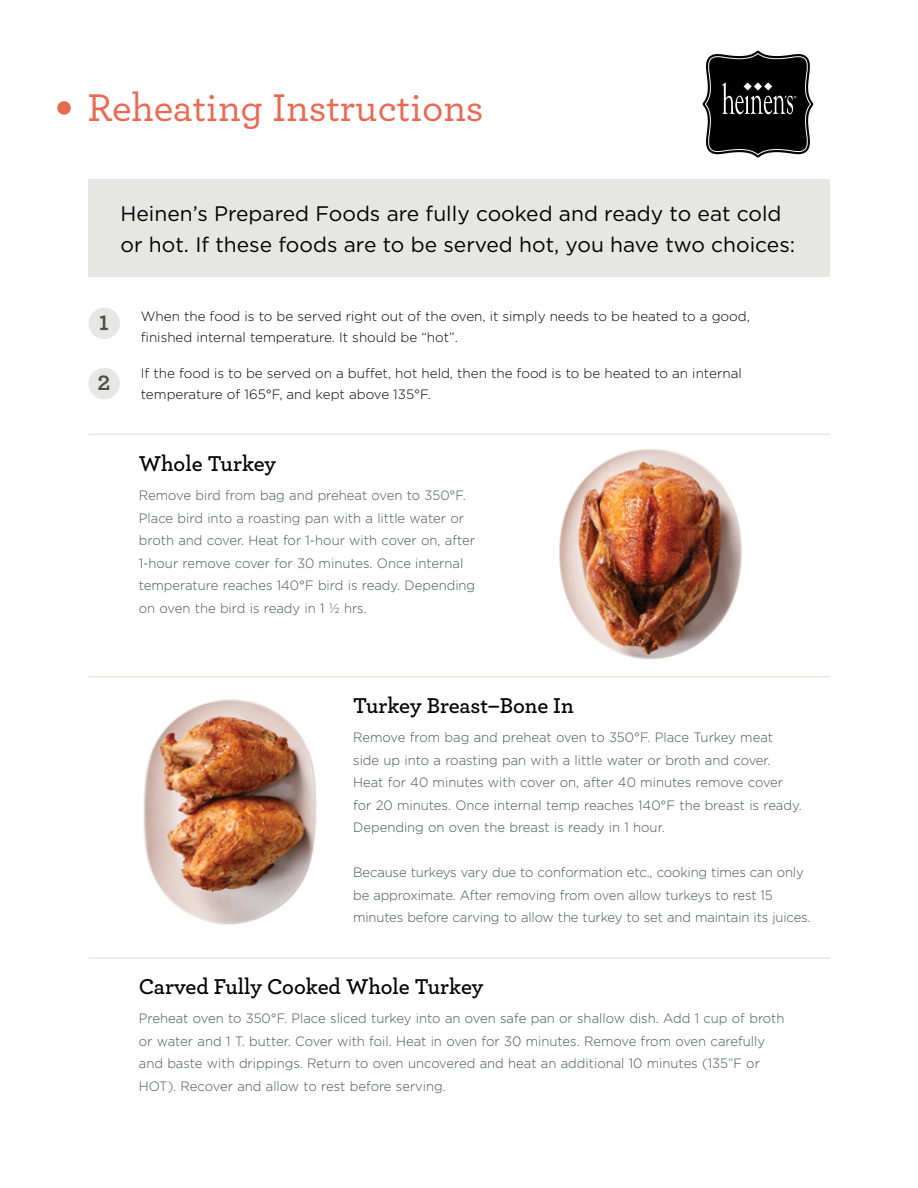
<style>
.page{position:relative;width:918px;height:1188px;background:#fff}
.page>*{position:absolute;margin:0;border:0;box-sizing:border-box;transform-origin:0 0}
.t1{font:500 40.5px "Archer";color:#e96952}
.t2{font:600 22.5px "Archer";color:#000}
.t3{font:700 21.9px "Archer";color:#4d4d4f}
.t4{font:21px/31.5px "Gotham";color:#000}
.t5{font:300 13.5px/22.5px "Gotham";color:#4b4f54}
.t6{font:300 13.5px/21px "Gotham";color:#000}
</style>
<div class="page">
<div style="left:89px;top:180px;width:741px;height:97px;background:#e6e6e5"></div>
<div style="left:57px;top:101px;width:14px;height:14px;background:#e96952;border-radius:50%"></div>
<div style="left:89px;top:308px;width:31px;height:31px;background:#e6e6e5;border-radius:50%"></div>
<div style="left:89px;top:368px;width:31px;height:31px;background:#e6e6e5;border-radius:50%"></div>
<img style="left:559px;top:449px;width:183px;height:211px">
<img style="left:143px;top:699px;width:174px;height:226px">
<hr style="left:88px;top:433px;width:742px;height:2px;background:#e6e6e5">
<hr style="left:88px;top:676px;width:742px;height:1px;background:#e6e6e5">
<hr style="left:88px;top:957px;width:742px;height:2px;background:#e6e6e5">
<svg style="left:702px;top:50px;width:112px;height:108px"></svg>
<h1 class="t1" style="left:87px;top:78px;width:398px">Reheating Instructions</h1>
<h3 class="t4" style="left:121px;top:197px;width:676px">Heinen’s Prepared Foods are fully cooked and ready to eat cold or hot. If these foods are to be served hot, you have two choices:</h3>
<h3 class="t3" style="left:99px;top:306px;width:11px">1</h3>
<h3 class="t3" style="left:98px;top:366px;width:14px">2</h3>
<p class="t6" style="left:141px;top:305px;width:611px">When the food is to be served right out of the oven, it simply needs to be heated to a good, finished internal temperature. It should be “hot”.</p>
<p class="t6" style="left:141px;top:362px;width:603px">If the food is to be served on a buffet, hot held, then the food is to be heated to an internal temperature of 165°F, and kept above 135°F.</p>
<h2 class="t2" style="left:139px;top:447px;width:139px">Whole Turkey</h2>
<p class="t5" style="left:139px;top:484px;width:338px">Remove bird from bag and preheat oven to 350°F.<br>Place bird into a roasting pan with a little water or broth and cover. Heat for 1-hour with cover on, after 1-hour remove cover for 30 minutes. Once internal temperature reaches 140°F bird is ready. Depending on oven the bird is ready in 1 ½ hrs.</p>
<h2 class="t2" style="left:353px;top:689px;width:222px">Turkey Breast–Bone In</h2>
<p class="t5" style="left:353px;top:726px;width:450px">Remove from bag and preheat oven to 350°F. Place Turkey meat side up into a roasting pan with a little water or broth and cover.<br>Heat for 40 minutes with cover on, after 40 minutes remove cover for 20 minutes. Once internal temp reaches 140°F the breast is ready.<br>Depending on oven the breast is ready in 1 hour.</p>
<p class="t5" style="left:353px;top:861px;width:459px">Because turkeys vary due to conformation etc., cooking times can only be approximate. After removing from oven allow turkeys to rest 15 minutes before carving to allow the turkey to set and maintain its juices.</p>
<h2 class="t2" style="left:139px;top:970px;width:346px">Carved Fully Cooked Whole Turkey</h2>
<p class="t5" style="left:139px;top:1007px;width:647px">Preheat oven to 350°F. Place sliced turkey into an oven safe pan or shallow dish. Add 1 cup of broth or water and 1 T. butter. Cover with foil. Heat in oven for 30 minutes. Remove from oven carefully and baste with drippings. Return to oven uncovered and heat an additional 10 minutes (135”F or HOT). Recover and allow to rest before serving.</p>
</div>
